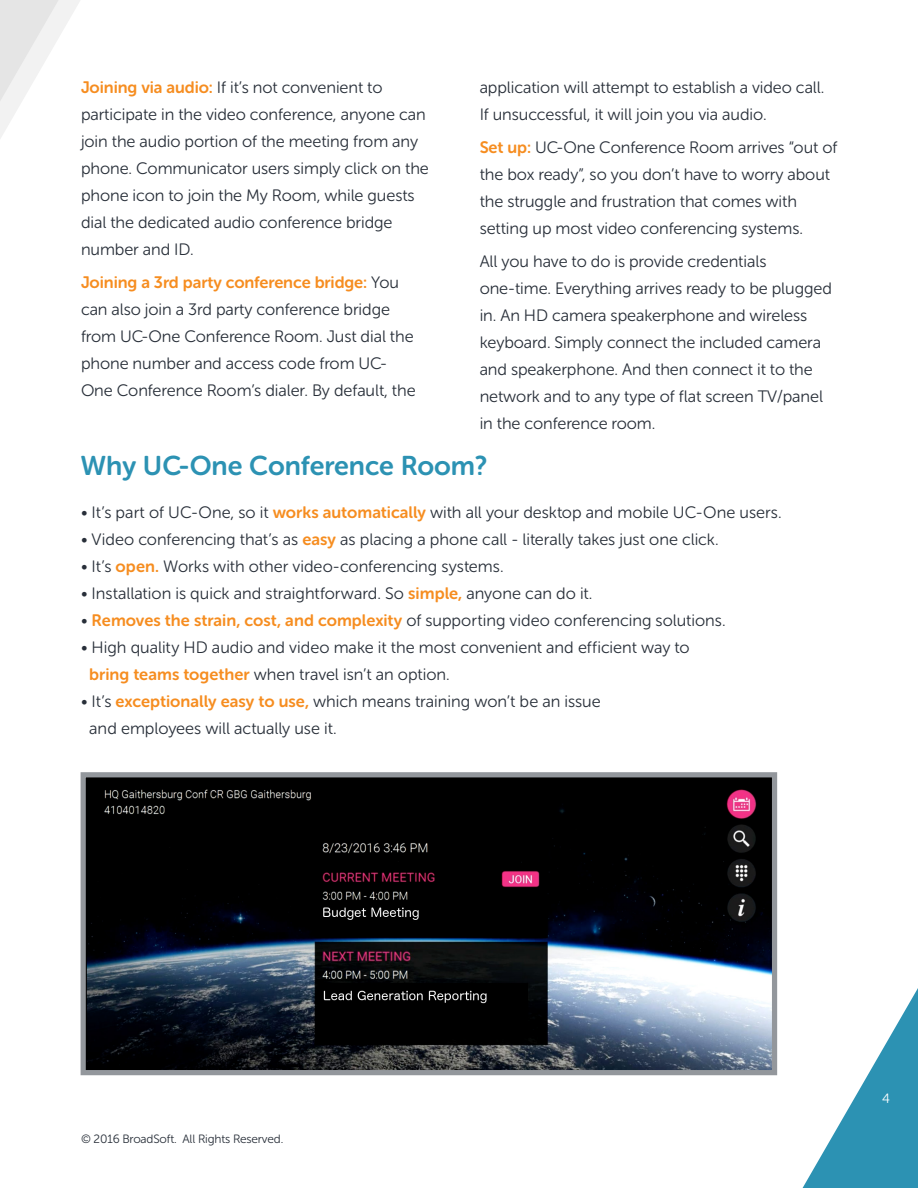
<style>
.page{position:relative;width:918px;height:1188px;background:#fff}
.page>*{position:absolute;margin:0;border:0;box-sizing:border-box;transform-origin:0 0}
.Colophon{font:27px "Museo Sans Rounded 700";letter-spacing:-.005em;color:#2c92b3}
.Body_text{font:16.5px/27px "Museo Sans Rounded 300";letter-spacing:-.005em;color:#282f39}
.Colophon-2{font:16.5px/27px "Museo Sans Rounded 300";color:#282f39}
.t1{font:13.5px "Museo Sans Rounded 300";color:#fff}
.t2{font:12px "Museo Sans Rounded 300";letter-spacing:-.01em;color:#282f39}
.s1{font-family:"Museo Sans Rounded 700";color:#f68d20}
</style>
<div class="page">
<svg style="left:0;top:0;width:80px;height:139px"></svg>
<svg style="left:802px;top:988px;width:116px;height:200px"></svg>
<img style="left:87px;top:778px;width:684px;height:291px">
<div style="left:81px;top:772px;width:696px;height:303px;border:5px solid #93979c"></div>
<p class="Body_text" style="left:81px;top:74px;width:349px"><span class="s1">Joining via audio:</span> If it’s not convenient to participate in the video conference, anyone can join the audio portion of the meeting from any phone. Communicator users simply click on the phone icon to join the My Room, while guests dial the dedicated audio conference bridge number and ID.</p>
<p class="Body_text" style="left:81px;top:269px;width:336px"><span class="s1">Joining a 3rd party conference bridge:</span> You can also join a 3rd party conference bridge from UC-One Conference Room. Just dial the phone number and access code from UC-One Conference Room’s dialer. By default, the</p>
<p class="Body_text" style="left:480px;top:74px;width:346px">application will attempt to establish a video call.<br>If unsuccessful, it will join you via audio.</p>
<p class="Body_text" style="left:480px;top:134px;width:359px"><span class="s1">Set up:</span> UC-One Conference Room arrives “out of the box ready”, so you don’t have to worry about the struggle and frustration that comes with setting up most video conferencing systems.</p>
<p class="Body_text" style="left:480px;top:248px;width:354px">All you have to do is provide credentials one-time. Everything arrives ready to be plugged in. An HD camera speakerphone and wireless keyboard. Simply connect the included camera and speakerphone. And then connect it to the network and to any type of flat screen TV/panel in the conference room.</p>
<p class="Colophon" style="left:81px;top:451px;width:408px">Why UC-One Conference Room?</p>
<p class="Colophon-2" style="left:81px;top:499px;width:702px">• It’s part of UC-One, so it <span class="s1">works automatically</span> with all your desktop and mobile UC-One users.</p>
<p class="Colophon-2" style="left:81px;top:526px;width:639px">• Video conferencing that’s as <span class="s1">easy</span> as placing a phone call - literally takes just one click.</p>
<p class="Colophon-2" style="left:81px;top:553px;width:424px">• It’s <span class="s1">open.</span> Works with other video-conferencing systems.</p>
<p class="Colophon-2" style="left:81px;top:580px;width:513px">• Installation is quick and straightforward. So <span class="s1">simple,</span> anyone can do it.</p>
<p class="Colophon-2" style="left:81px;top:607px;width:646px">• <span class="s1">Removes the strain, cost, and complexity</span> of supporting video conferencing solutions.</p>
<p class="Colophon-2" style="left:89px;top:634px;width:602px;text-indent:-8px">• High quality HD audio and video make it the most convenient and efficient way to <span class="s1">bring teams together</span> when travel isn’t an option.</p>
<p class="Colophon-2" style="left:89px;top:688px;width:513px;text-indent:-8px">• It’s <span class="s1">exceptionally easy to use,</span> which means training won’t be an issue and employees will actually use it.</p>
<p class="t2" style="left:81px;top:1132px;width:204px">© 2016 BroadSoft. All Rights Reserved.</p>
<p class="t1" style="left:882px;top:1091px;width:9px">4</p>
</div>
